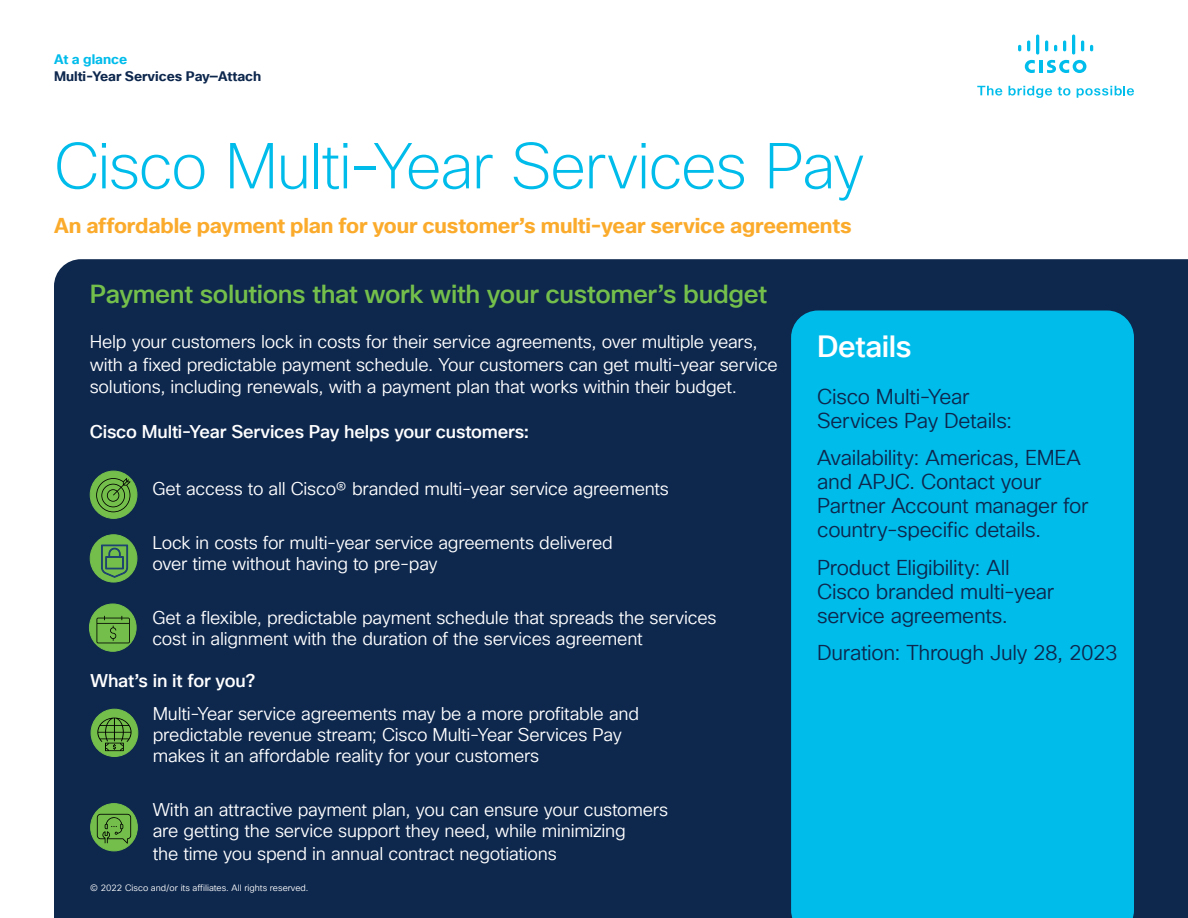
<style>
.page{position:relative;width:1188px;height:918px;background:#fff}
.page>*{position:absolute;margin:0;border:0;box-sizing:border-box;transform-origin:0 0}
.Title_Headline{font:200 63px "Cisco Sans TT";letter-spacing:-.025em;color:#00bceb}
.Sidebar_Heading_Whit{font:500 30px "Cisco Sans TT";letter-spacing:-.015em;color:#fff}
.Intro_Heading-Green{font:500 25.5px "Cisco Sans TT";letter-spacing:-.015em;color:#74bf4b}
.Sidebar_Bullet_midni{font:21px/24px "Cisco Sans TT Light";letter-spacing:-.015em;color:#0d274d}
.Bullet_1_emphasis{font:700 21px "Cisco Sans TT";letter-spacing:-.01em;color:#fbab2c}
.Intro-body-white{font:18px/21px "Cisco Sans TT Light";letter-spacing:-.015em;color:#fff}
.Intro-body-white-2{font:500 18px "Cisco Sans TT";letter-spacing:-.01em;color:#fff}
.t1{font:700 13.5px "Cisco Sans TT";color:#0d274d}
.t2{font:700 13.5px "Cisco Sans TT";color:#00bceb}
.Footer_white{font:9px "Cisco Sans TT Light";color:#fff}
.s1{font-family:"Cisco Sans TT";color:#0d274d}
</style>
<div class="page">
<svg style="left:977px;top:86px;width:25px;height:10px"></svg>
<svg style="left:1009px;top:86px;width:43px;height:12px"></svg>
<svg style="left:1058px;top:87px;width:12px;height:9px"></svg>
<svg style="left:1077px;top:86px;width:57px;height:12px"></svg>
<hr style="left:1039px;top:60px;width:4px;height:13px;background:#00bdeb">
<svg style="left:1025px;top:60px;width:10px;height:13px"></svg>
<svg style="left:1047px;top:60px;width:39px;height:13px"></svg>
<svg style="left:1018px;top:45px;width:3px;height:6px"></svg>
<svg style="left:1027px;top:40px;width:3px;height:11px"></svg>
<hr style="left:1036px;top:35px;width:3px;height:20px;background:#00bdeb;border-radius:2px">
<svg style="left:1045px;top:40px;width:3px;height:11px"></svg>
<svg style="left:1054px;top:45px;width:3px;height:6px"></svg>
<svg style="left:1063px;top:40px;width:3px;height:11px"></svg>
<hr style="left:1072px;top:35px;width:3px;height:20px;background:#00bdeb;border-radius:2px">
<svg style="left:1081px;top:40px;width:3px;height:11px"></svg>
<svg style="left:1090px;top:45px;width:3px;height:6px"></svg>
<div style="left:54px;top:259px;width:1134px;height:659px;background:#0d274d"></div>
<div style="left:791px;top:310px;width:343px;height:608px;background:#00bceb"></div>
<div style="left:90px;top:535px;width:47px;height:47px;background:#74bf4b;border-radius:50%"></div>
<div style="left:90px;top:534px;width:47px;height:48px;border:1px solid #74bf4b;border-radius:50%"></div>
<svg style="left:101px;top:544px;width:27px;height:34px"></svg>
<div style="left:89px;top:604px;width:47px;height:47px;background:#74bf4b;border-radius:50%"></div>
<div style="left:89px;top:604px;width:48px;height:48px;border:1px solid #74bf4b;border-radius:50%"></div>
<div style="left:90px;top:471px;width:47px;height:47px;background:#74bf4b;border-radius:50%"></div>
<div style="left:90px;top:471px;width:47px;height:48px;border:1px solid #74bf4b;border-radius:50%"></div>
<svg style="left:96px;top:478px;width:34px;height:34px"></svg>
<div style="left:91px;top:709px;width:47px;height:48px;background:#74bf4b;border-radius:50%"></div>
<div style="left:91px;top:709px;width:47px;height:48px;border:1px solid #74bf4b;border-radius:50%"></div>
<svg style="left:97px;top:718px;width:35px;height:33px"></svg>
<svg style="left:97px;top:616px;width:33px;height:27px"></svg>
<div style="left:91px;top:804px;width:46px;height:47px;background:#74bf4b;border-radius:50%"></div>
<div style="left:90px;top:803px;width:48px;height:48px;border:1px solid #74bf4b;border-radius:50%"></div>
<svg style="left:97px;top:814px;width:34px;height:30px"></svg>
<p class="t2" style="left:54px;top:50px;width:75px">At a glance</p>
<p class="t1" style="left:54px;top:67px;width:209px">Multi-Year Services Pay—Attach</p>
<p class="Title_Headline" style="left:54px;top:125px;width:812px">Cisco Multi-Year Services Pay</p>
<p class="Bullet_1_emphasis" style="left:54px;top:212px;width:799px">An affordable payment plan for your customer’s multi-year service agreements</p>
<p class="Intro_Heading-Green" style="left:90px;top:278px;width:679px">Payment solutions that work with your customer’s budget</p>
<p class="Intro-body-white" style="left:90px;top:331px;width:690px;line-height:22.5px">Help your customers lock in costs for their service agreements, over multiple years, with a fixed predictable payment schedule. Your customers can get multi-year service solutions, including renewals, with a payment plan that works within their budget.</p>
<p class="Intro-body-white-2" style="left:90px;top:420px;width:441px">Cisco Multi-Year Services Pay helps your customers:</p>
<p class="Intro-body-white" style="left:137px;top:478px;width:533px"><span class="s1">•</span> Get access to all Cisco® branded multi-year service agreements</p>
<p class="Intro-body-white" style="left:152px;top:532px;width:462px;text-indent:-15px"><span class="s1">•</span> Lock in costs for multi-year service agreements delivered over time without having to pre-pay</p>
<p class="Intro-body-white" style="left:152px;top:607px;width:566px;text-indent:-15px"><span class="s1">•</span> Get a flexible, predictable payment schedule that spreads the services cost in alignment with the duration of the services agreement</p>
<p class="Intro-body-white-2" style="left:91px;top:669px;width:166px">What’s in it for you?</p>
<p class="Intro-body-white" style="left:153px;top:704px;width:488px;text-indent:-15px"><span class="s1">•</span> Multi-Year service agreements may be a more profitable and predictable revenue stream; Cisco Multi-Year Services Pay makes it an affordable reality for your customers</p>
<p class="Intro-body-white" style="left:153px;top:799px;width:517px;line-height:21.8px;text-indent:-15px"><span class="s1">•</span> With an attractive payment plan, you can ensure your customers are getting the service support they need, while minimizing<br>the time you spend in annual contract negotiations</p>
<p class="Footer_white" style="left:90px;top:882px;width:220px">© 2022 Cisco and/or its affiliates. All rights reserved.</p>
<p class="Sidebar_Heading_Whit" style="left:817px;top:327px;width:96px">Details</p>
<p class="Sidebar_Bullet_midni" style="left:817px;top:385px;width:197px">Cisco Multi-Year<br>Services Pay Details:</p>
<p class="Sidebar_Bullet_midni" style="left:817px;top:447px;width:273px">Availability: Americas, EMEA and APJC. Contact your<br>Partner Account manager for country-specific details.</p>
<p class="Sidebar_Bullet_midni" style="left:817px;top:556px;width:238px">Product Eligibility: All<br>Cisco branded multi-year service agreements.</p>
<p class="Sidebar_Bullet_midni" style="left:817px;top:642px;width:302px">Duration: Through July 28, 2023</p>
</div>
